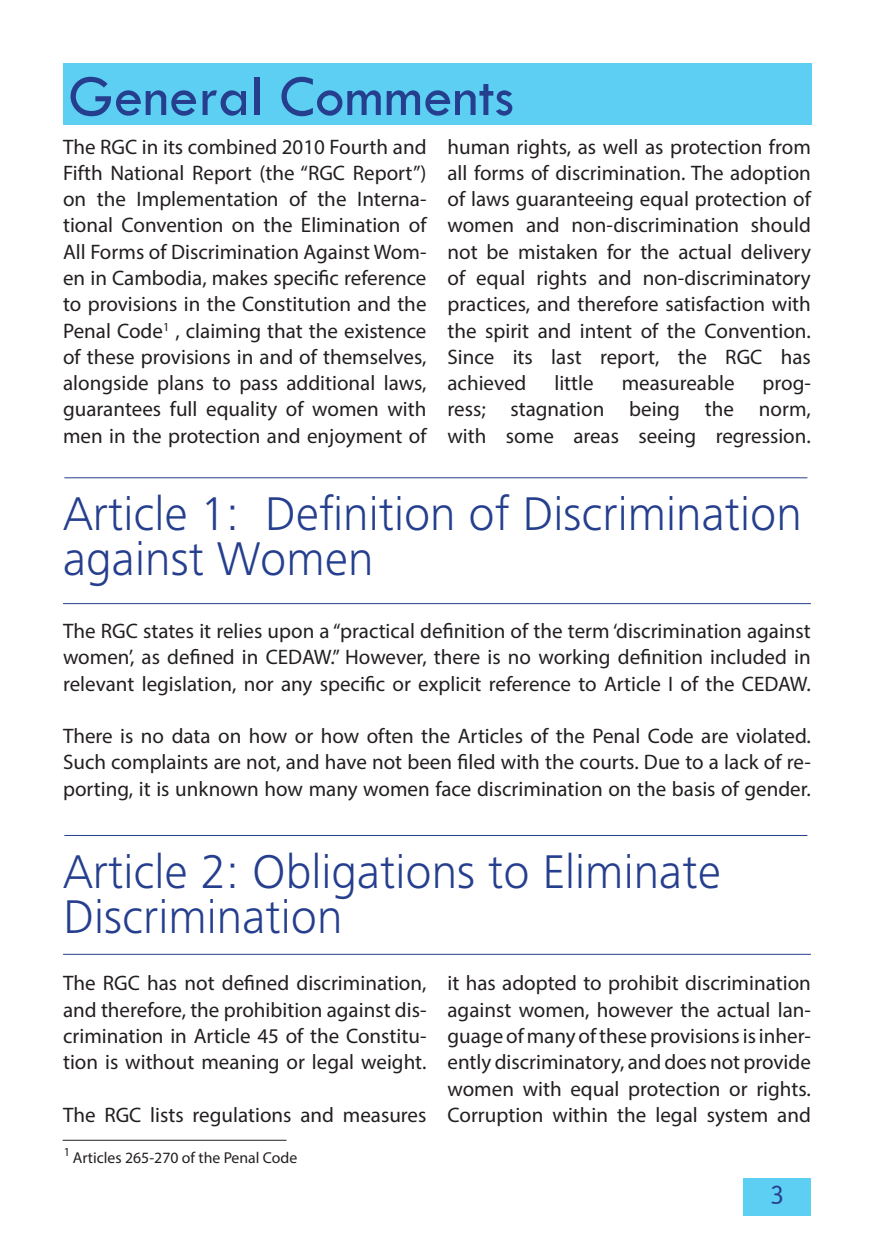
<style>
.page{position:relative;width:874px;height:1241px;background:#fff}
.page>*{position:absolute;margin:0;border:0;box-sizing:border-box;transform-origin:0 0}
.t1{font:59.5px "Tw Cen";color:#253f8e}
.t2{font:300 49px/45.5px "Frutiger Next LT";color:#253f8e}
.t3{font:28px "Officina Serif ITCTT Book";color:#253f8e}
.t4{font:21px/26.2px "Myriad Pro";color:#231f20;text-align:justify}
.t5{font:15.75px "Myriad Pro";color:#231f20}
</style>
<div class="page">
<div style="left:63px;top:64px;width:748px;height:61px;background:#5dcff2"></div>
<hr style="left:63px;top:603px;width:747px;height:1px;background:#253f8e">
<hr style="left:64px;top:477px;width:743px;height:1px;background:#253f8e">
<hr style="left:63px;top:953px;width:747px;height:1px;background:#253f8e">
<hr style="left:64px;top:834px;width:743px;height:1px;background:#253f8e">
<hr style="left:63px;top:1139px;width:223px;height:1px;background:#231f20">
<div style="left:743px;top:1178px;width:67px;height:37px;background:#5dcff2"></div>
<p class="t1" style="left:68px;top:60px;width:447px">General Comments</p>
<p class="t4" style="left:63px;top:133px;width:365px">The RGC in its combined 2010 Fourth and Fifth National Report (the “RGC Report”) on the Implementation of the Interna&shy;tional Convention on the Elimination of All Forms of Discrimination Against Wom&shy;en in Cambodia, makes specific reference to provisions in the Constitution and the Penal Code<sup>1</sup> , claiming that the existence of these provisions in and of themselves, alongside plans to pass additional laws, guarantees full equality of women with men in the protection and enjoyment of</p>
<p class="t4" style="left:447px;top:133px;width:365px">human rights, as well as protection from all forms of discrimination. The adoption of laws guaranteeing equal protection of women and non-discrimination should not be mistaken for the actual delivery of equal rights and non-discriminatory practices, and therefore satisfaction with the spirit and intent of the Convention.</p>
<p class="t4" style="left:447px;top:343px;width:365px">Since its last report, the RGC has achieved</p>
<p class="t4" style="left:554px;top:369px;width:41px">little</p>
<p class="t4" style="left:621px;top:369px;width:114px">measureable</p>
<p class="t4" style="left:447px;top:369px;width:365px;text-indent:315px">prog&shy;ress; stagnation being the norm, with some areas seeing regression.</p>
<p class="t2" style="left:63px;top:491px;width:740px">Article 1: Definition of Discrimination against Women</p>
<p class="t4" style="left:63px;top:617px;width:749px">The RGC states it relies upon a “practical definition of the term ‘discrimination against women’, as defined in CEDAW.” However, there is no working definition included in relevant legislation, nor any specific or explicit reference to Article I of the CEDAW.</p>
<p class="t4" style="left:63px;top:722px;width:749px">There is no data on how or how often the Articles of the Penal Code are violated.<br>Such complaints are not, and have not been filed with the courts. Due to a lack of re&shy;porting, it is unknown how many women face discrimination on the basis of gender.</p>
<p class="t2" style="left:63px;top:848px;width:659px">Article 2: Obligations to Eliminate</p>
<p class="t2" style="left:63px;top:894px;width:281px">Discrimination</p>
<p class="t4" style="left:63px;top:969px;width:365px">The RGC has not defined discrimination, and therefore, the prohibition against dis&shy;crimination in Article 45 of the Constitu&shy;tion is without meaning or legal weight.</p>
<p class="t4" style="left:63px;top:1101px;width:365px">The RGC lists regulations and measures</p>
<p class="t5" style="left:64px;top:1147px;width:235px"><sup>1</sup> Articles 265-270 of the Penal Code</p>
<p class="t4" style="left:447px;top:969px;width:365px">it has adopted to prohibit discrimination against women, however the actual lan&shy;guage of many of these provisions is inher&shy;ently discriminatory, and does not provide women with equal protection or rights.<br>Corruption within the legal system and</p>
<p class="t3" style="left:769px;top:1178px;width:15px">3</p>
</div>
